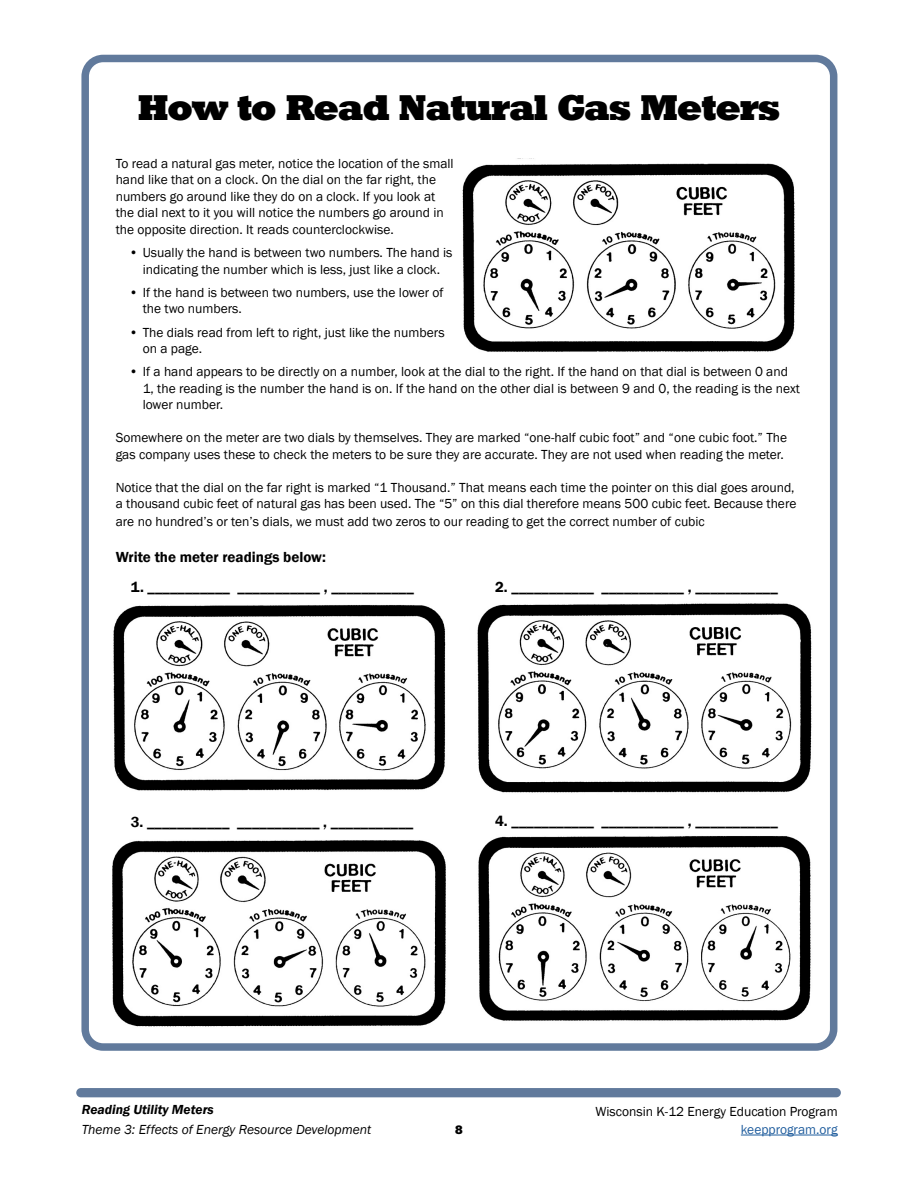
<style>
.page{position:relative;width:918px;height:1188px;background:#fff}
.page>*{position:absolute;margin:0;border:0;box-sizing:border-box;transform-origin:0 0}
.t1{font:34.5px "Roland";color:#000}
.t2{font:600 15px "Franklin Gothic";color:#000}
.t3{font:13.5px/16.5px "Franklin Gothic";color:#000}
.t4{font:italic 13.5px "Franklin Gothic";color:#000}
.t5{font:italic 600 13.5px "Franklin Gothic";color:#000}
.t6{font:13.5px "Franklin Gothic";color:#215e9e}
.t7{font:12px "Roland";color:#000}
</style>
<div class="page">
<div style="left:76px;top:1088px;width:765px;height:9px;background:#617a9c;border-radius:5px"></div>
<hr style="left:741px;top:1135px;width:97px;height:1px;background:#215e9e">
<div style="left:81px;top:55px;width:756px;height:996px;border:8px solid #617a9c;border-radius:18px"></div>
<img style="left:462px;top:163px;width:333px;height:189px">
<img style="left:113px;top:605px;width:333px;height:186px">
<img style="left:477px;top:603px;width:335px;height:190px">
<img style="left:112px;top:840px;width:334px;height:187px">
<img style="left:478px;top:836px;width:333px;height:185px">
<h1 class="t1" style="left:139px;top:88px;width:643px">How to Read Natural Gas Meters</h1>
<p class="t3" style="left:116px;top:156px;width:340px">To read a natural gas meter, notice the location of the small hand like that on a clock. On the dial on the far right, the numbers go around like they do on a clock. If you look at the dial next to it you will notice the numbers go around in the opposite direction. It reads counterclockwise.</p>
<p class="t3" style="left:129px;top:245px;width:325px;text-align:center">• Usually the hand is between two numbers. The hand is indicating the number which is less, just like a clock.</p>
<p class="t3" style="left:143px;top:284px;width:302px;text-indent:-14px">• If the hand is between two numbers, use the lower of the two numbers.</p>
<p class="t3" style="left:143px;top:324px;width:303px;text-indent:-14px">• The dials read from left to right, just like the numbers on a page.</p>
<p class="t3" style="left:143px;top:364px;width:659px;text-indent:-14px">• If a hand appears to be directly on a number, look at the dial to the right. If the hand on that dial is between 0 and<br>1, the reading is the number the hand is on. If the hand on the other dial is between 9 and 0, the reading is the next lower number.</p>
<p class="t3" style="left:116px;top:430px;width:673px">Somewhere on the meter are two dials by themselves. They are marked “one-half cubic foot” and “one cubic foot.” The gas company uses these to check the meters to be sure they are accurate. They are not used when reading the meter.</p>
<p class="t3" style="left:116px;top:479px;width:682px">Notice that the dial on the far right is marked “1 Thousand.” That means each time the pointer on this dial goes around, a thousand cubic feet of natural gas has been used. The “5” on this dial therefore means 500 cubic feet. Because there</p>
<p class="t3" style="left:116px;top:514px;width:591px">are no hundred’s or ten’s dials, we must add two zeros to our reading to get the correct number of cubic</p>
<p class="t2" style="left:116px;top:548px;width:212px">Write the meter readings below:</p>
<p class="t2" style="left:131px;top:577px;width:285px">1. ___________ ___________ , ___________</p>
<p class="t2" style="left:495px;top:577px;width:284px">2. ___________ ___________ , ___________</p>
<p class="t2" style="left:131px;top:813px;width:284px">3. ___________ ___________ , ___________</p>
<p class="t2" style="left:495px;top:812px;width:284px">4. ___________ ___________ , ___________</p>
<p class="t5" style="left:82px;top:1101px;width:134px">Reading Utility Meters</p>
<p class="t3" style="left:596px;top:1104px;width:244px">Wisconsin K-12 Energy Education Program</p>
<p class="t4" style="left:82px;top:1121px;width:291px">Theme 3: Effects of Energy Resource Development</p>
<p class="t6" style="left:741px;top:1121px;width:98px">keepprogram.org</p>
<p class="t7" style="left:455px;top:1123px;width:9px">8</p>
</div>
